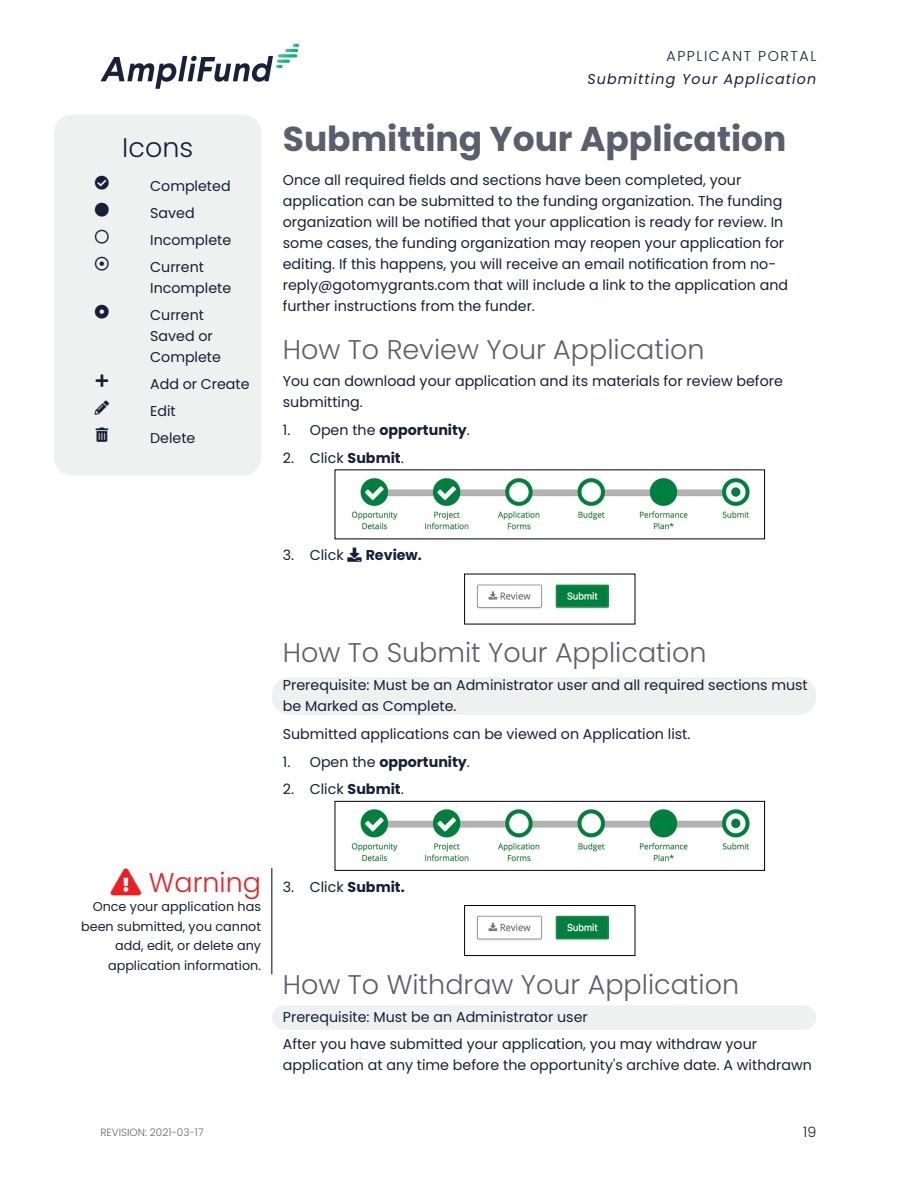
<style>
.page{position:relative;width:918px;height:1188px;background:#fff}
.page>*{position:absolute;margin:0;border:0;box-sizing:border-box;transform-origin:0 0}
.Heading_1{font:700 34.5px "Poppins";color:#5e5d6e}
.Heading_2{font:300 27px "Poppins";color:#5e5d6e}
.Note_title{font:300 27px "Poppins";color:#ee1d23}
.Icon_title{font:300 27px "Poppins";color:#152038}
.Icon_Glossary{font:14.25px/21px "Poppins";color:#152038}
.t1{font:700 14.25px "Poppins";color:#152038}
.t2{font:italic 14.25px "Poppins";letter-spacing:.08em;color:#152038}
.t3{font:300 14.25px "Poppins";letter-spacing:.11em;color:#152038}
.Note{font:12.75px/19.5px "Poppins";color:#152038;text-align:right}
.t4{font:300 10.5px "Poppins";color:#64656a}
.s1{font-weight:400}
.s2{font-weight:700}
</style>
<div class="page">
<svg style="left:100px;top:44px;width:199px;height:45px"></svg>
<div style="left:272px;top:677px;width:544px;height:38px;background:#eff0f0;border-radius:18px"></div>
<div style="left:272px;top:1005px;width:544px;height:25px;background:#eff0f0;border-radius:12px"></div>
<img style="left:351px;top:478px;width:399px;height:52px">
<img style="left:476px;top:584px;width:134px;height:25px">
<img style="left:351px;top:809px;width:399px;height:53px">
<div style="left:335px;top:801px;width:430px;height:70px;border:1px solid #000"></div>
<img style="left:476px;top:915px;width:134px;height:26px">
<div style="left:464px;top:905px;width:171px;height:51px;border:1px solid #000"></div>
<div style="left:54px;top:115px;width:207px;height:360px;background:#eff0f0;border-radius:18px"></div>
<hr style="left:272px;top:868px;width:1px;height:106px;background:#000">
<p class="Icon_title" style="left:122px;top:132px;width:72px">Icons</p>
<p class="Icon_Glossary" style="left:150px;top:175px;width:82px">Completed</p>
<p class="Icon_Glossary" style="left:150px;top:202px;width:46px">Saved</p>
<p class="Icon_Glossary" style="left:150px;top:229px;width:83px">Incomplete</p>
<p class="Icon_Glossary" style="left:150px;top:256px;width:83px">Current<br>Incomplete</p>
<p class="Icon_Glossary" style="left:150px;top:304px;width:72px">Current<br>Saved or<br>Complete</p>
<p class="Icon_Glossary" style="left:150px;top:373px;width:101px">Add or Create</p>
<p class="Icon_Glossary" style="left:150px;top:400px;width:27px">Edit</p>
<p class="Icon_Glossary" style="left:150px;top:427px;width:47px">Delete</p>
<p class="t3" style="left:667px;top:48px;width:151px">APPLICANT PORTAL</p>
<p class="t2" style="left:587px;top:71px;width:230px">Submitting Your Application</p>
<p class="Heading_1" style="left:283px;top:119px;width:505px">Submitting Your Application</p>
<p class="Icon_Glossary" style="left:283px;top:170px;width:507px">Once all required fields and sections have been completed, your application can be submitted to the funding organization. The funding organization will be notified that your application is ready for review. In some cases, the funding organization may reopen your application for editing. If this happens, you will receive an email notification from no&shy;reply@gotomygrants.com that will include a link to the application and further instructions from the funder.</p>
<p class="Heading_2" style="left:283px;top:334px;width:423px">How To Review Your Application</p>
<p class="Icon_Glossary" style="left:283px;top:371px;width:502px">You can download your application and its materials for review before submitting.</p>
<p class="t1" style="left:283px;top:422px;width:189px"><span class="s1">1. Open the</span> opportunity<span class="s1">.</span></p>
<p class="Icon_Glossary" style="left:283px;top:448px;width:122px">2. Click <span class="s2">Submit</span>.</p>
<p class="Icon_Glossary" style="left:283px;top:545px;width:141px">3. Click □■●□ <span class="s2">Review.</span></p>
<p class="Heading_2" style="left:283px;top:637px;width:425px">How To Submit Your Application</p>
<p class="Icon_Glossary" style="left:283px;top:675px;width:526px">Prerequisite: Must be an Administrator user and all required sections must be Marked as Complete.</p>
<p class="Icon_Glossary" style="left:283px;top:724px;width:409px">Submitted applications can be viewed on Application list.</p>
<p class="t1" style="left:283px;top:753px;width:189px"><span class="s1">1. Open the</span> opportunity<span class="s1">.</span></p>
<p class="Icon_Glossary" style="left:283px;top:779px;width:122px">2. Click <span class="s2">Submit</span>.</p>
<p class="Note_title" style="left:111px;top:867px;width:152px">●▼□■▼■● Warning</p>
<p class="Note" style="left:81px;top:897px;width:181px">Once your application has been submitted, you cannot add, edit, or delete any application information.</p>
<p class="t4" style="left:100px;top:1127px;width:105px">REVISION: 2021-03-17</p>
<p class="Icon_Glossary" style="left:283px;top:877px;width:123px">3. Click <span class="s2">Submit.</span></p>
<p class="Heading_2" style="left:283px;top:969px;width:458px">How To Withdraw Your Application</p>
<p class="Icon_Glossary" style="left:283px;top:1006px;width:307px">Prerequisite: Must be an Administrator user</p>
<p class="Icon_Glossary" style="left:283px;top:1034px;width:531px">After you have submitted your application, you may withdraw your application at any time before the opportunity's archive date. A withdrawn</p>
<p class="t3" style="left:803px;top:1124px;width:15px">19</p>
</div>
